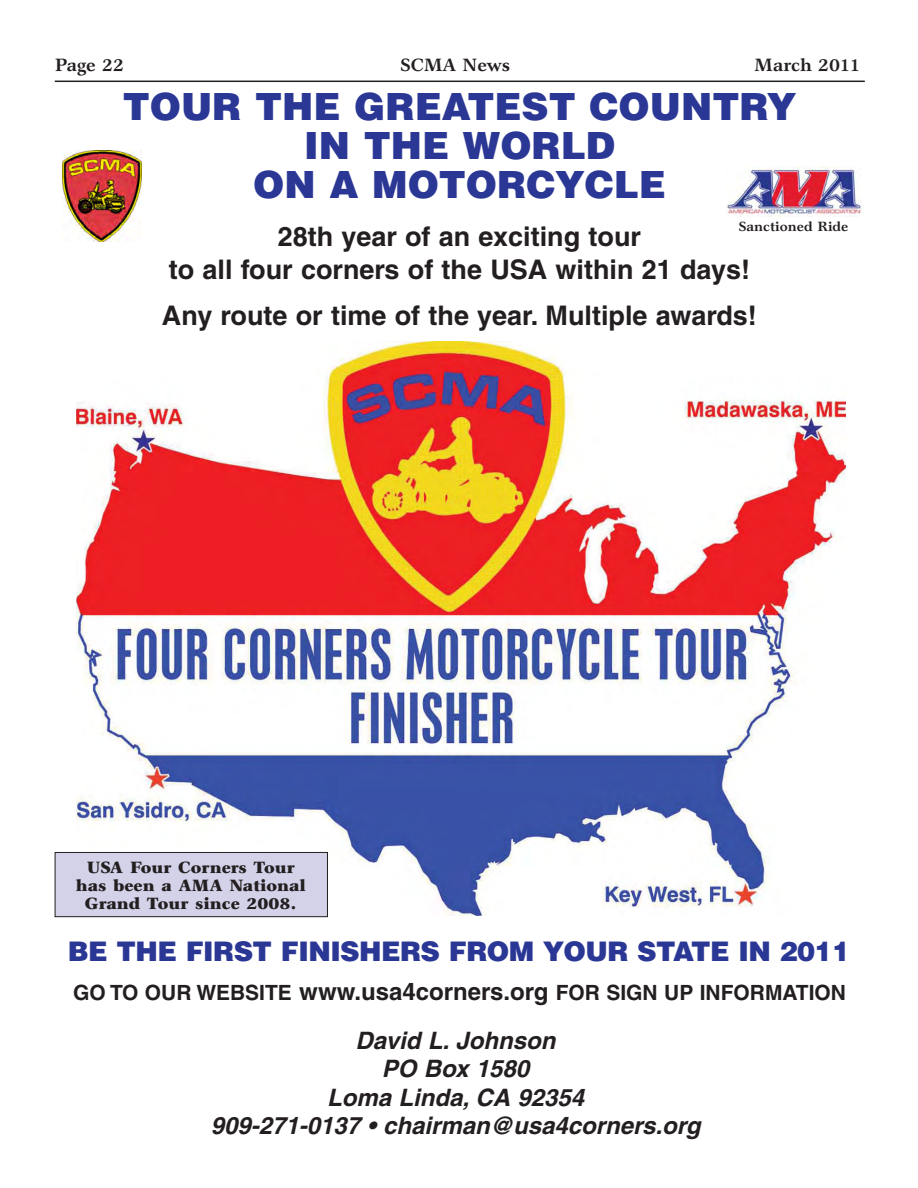
<style>
.page{position:relative;width:918px;height:1188px;background:#fff}
.page>*{position:absolute;margin:0;border:0;box-sizing:border-box;transform-origin:0 0}
.t1{font:900 37.5px/39px "Helvetica";color:#2b3795;text-align:center}
.t2{font:700 27px/33px "Helvetica";color:#231f20;text-align:center}
.t3{font:900 27px "Helvetica";letter-spacing:-.02em;color:#2b3795}
.t4{font:italic 700 24px/28.5px "Helvetica";color:#231f20;text-align:center}
.t5{font:700 21px "Helvetica";color:#231f20}
.t6{font:700 18px "Garth Graphic";color:#231f20}
.t7{font:900 16.5px/18px "Garth Graphic";color:#231f20;text-align:center}
.t8{font:700 13.5px "Garth Graphic";color:#231f20}
.s1{font-size:24px}
</style>
<div class="page">
<img style="left:76px;top:342px;width:770px;height:574px">
<div style="left:55px;top:852px;width:272px;height:65px;background:#d4d2e9"></div>
<div style="left:55px;top:852px;width:273px;height:65px;border:1px solid #231f20"></div>
<hr style="left:55px;top:81px;width:810px;height:1px;background:#231f20">
<img style="left:63px;top:151px;width:78px;height:90px">
<img style="left:726px;top:166px;width:136px;height:51px">
<p class="t6" style="left:55px;top:58px;width:71px">Page 22</p>
<p class="t6" style="left:400px;top:58px;width:111px">SCMA News</p>
<p class="t6" style="left:755px;top:58px;width:107px">March 2011</p>
<h1 class="t1" style="left:123px;top:90px;width:675px">TOUR THE GREATEST COUNTRY<br>IN THE WORLD<br>ON A MOTORCYCLE</h1>
<p class="t2" style="left:169px;top:222px;width:583px">28th year of an exciting tour<br>to all four corners of the USA within 21 days!</p>
<p class="t2" style="left:162px;top:301px;width:596px">Any route or time of the year. Multiple awards!</p>
<p class="t8" style="left:739px;top:221px;width:111px">Sanctioned Ride</p>
<p class="t7" style="left:76px;top:860px;width:232px">USA Four Corners Tour has been a AMA National<br>Grand Tour since 2008.</p>
<p class="t3" style="left:68px;top:942px;width:784px">BE THE FIRST FINISHERS FROM YOUR STATE IN 2011</p>
<p class="t5" style="left:73px;top:984px;width:774px">GO TO OUR WEBSITE <span class="s1">www.usa4corners.org</span> FOR SIGN UP INFORMATION</p>
<p class="t4" style="left:211px;top:1028px;width:496px">David L. Johnson<br>PO Box 1580<br>Loma Linda, CA 92354<br>909-271-0137 • chairman@usa4corners.org</p>
</div>
